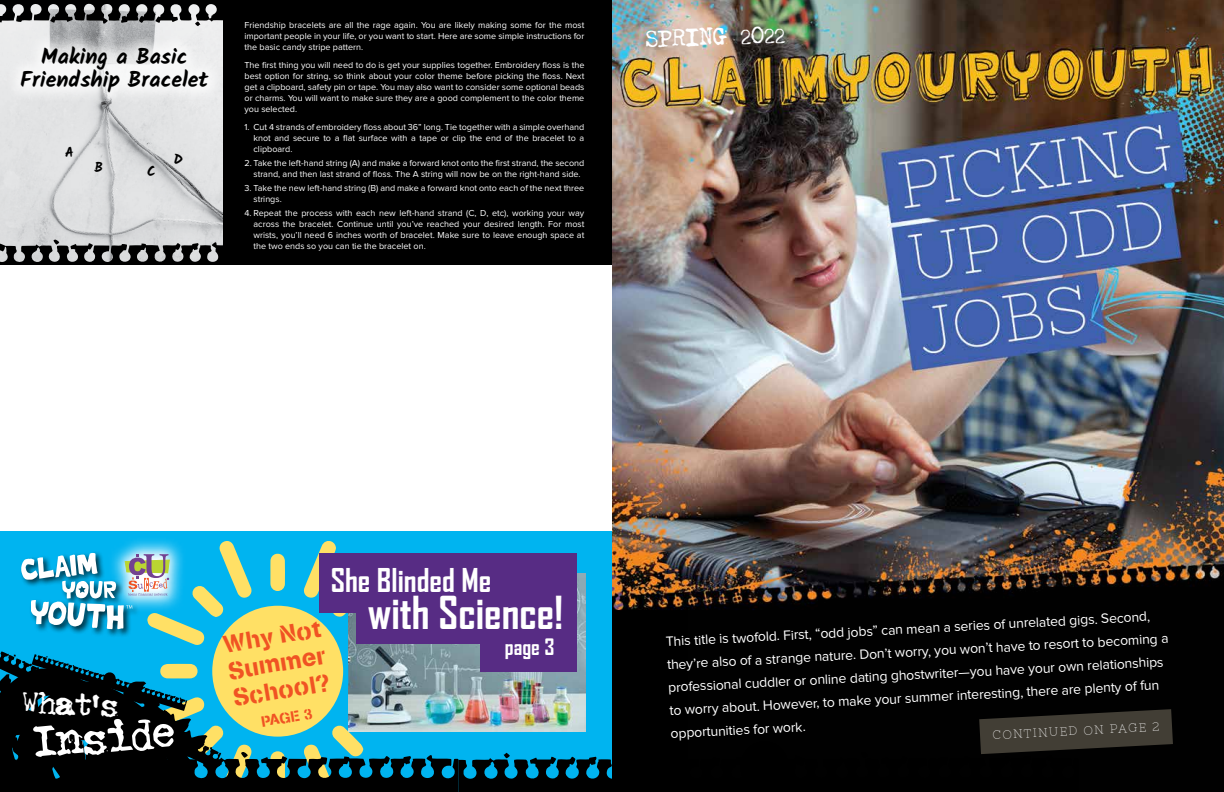
<style>
.page{position:relative;width:1224px;height:792px;background:#fff}
.page>*{position:absolute;margin:0;border:0;box-sizing:border-box;transform-origin:0 0}
.t1{font:46.8px "CU Succeed Alt";color:#fff}
.t2{font:700 43.5px "Agency FB";color:#fff}
.t3{font:32.9px "CU Succeed Alt";color:#fff}
.t4{font:700 31.4px "Agency FB";color:#fff}
.t5{font:28px "CU Succeed Alt";color:#fff}
.t6{font:24.3px/27.2px "Stencilia A";color:#f05323}
.t7{font:700 21.9px/23px "Kalam";color:#000;text-align:center}
.t8{font:700 21.7px "Agency FB";color:#fff}
.t9{font:15px "Stencilia A";color:#f05323}
.t10{font:14px/23px "Proxima Nova";color:#fff}
.t11{font:700 13.7px "Kalam";color:#000}
.t12{font:12px "Nixie One";color:#fff}
.t13{font:9px/11px "Proxima Nova";color:#fff;text-align:justify}
</style>
<div class="page">
<div style="left:0;top:516px;width:688px;height:276px;background:#00b4f0"></div>
<div style="left:0;top:0;width:612px;height:265px;background:#000"></div>
<img style="left:0;top:36px;width:222px;height:195px">
<svg style="left:0;top:3px;width:223px;height:33px"></svg>
<svg style="left:0;top:231px;width:223px;height:31px"></svg>
<img style="left:612px;top:0;width:612px;height:792px">
<img style="left:0;top:540px;width:1173px;height:252px">
<div style="left:0;top:265px;width:612px;height:266px;background:#fff"></div>
<div style="left:4px;top:30px;width:221px;height:79px;background:#fff;opacity:.75"></div>
<h3 class="t7" style="left:20px;top:45px;width:190px">Making a Basic<br>Friendship Bracelet</h3>
<h3 class="t11" style="left:65px;top:144px;width:10px">A</h3>
<h3 class="t11" style="left:94px;top:159px;width:10px">B</h3>
<h3 class="t11" style="left:147px;top:163px;width:10px">C</h3>
<h3 class="t11" style="left:174px;top:152px;width:11px">D</h3>
<p class="t13" style="left:245px;top:20px;width:341px">Friendship bracelets are all the rage again. You are likely making some for the most important people in your life, or you want to start. Here are some simple instructions for the basic candy stripe pattern.</p>
<p class="t13" style="left:245px;top:60px;width:341px">The first thing you will need to do is get your supplies together. Embroidery floss is the best option for string, so think about your color theme before picking the floss. Next get a clipboard, safety pin or tape. You may also want to consider some optional beads or charms. You will want to make sure they are a good complement to the color theme you selected.</p>
<p class="t13" style="left:254px;top:122px;width:332px;text-indent:-9px">1. Cut 4 strands of embroidery floss about 36” long. Tie together with a simple overhand knot and secure to a flat surface with a tape or clip the end of the bracelet to a clipboard.</p>
<p class="t13" style="left:245px;top:158px;width:341px;text-align:center">2. Take the left-hand string (A) and make a forward knot onto the first strand, the second strand, and then last strand of floss. The A string will now be on the right-hand side.</p>
<p class="t13" style="left:254px;top:183px;width:332px;text-indent:-9px">3. Take the new left-hand string (B) and make a forward knot onto each of the next three strings.</p>
<p class="t13" style="left:254px;top:208px;width:332px;text-indent:-9px">4. Repeat the process with each new left-hand strand (C, D, etc), working your way across the bracelet. Continue until you’ve reached your desired length. For most wrists, you’ll need 6 inches worth of bracelet. Make sure to leave enough space at the two ends so you can tie the bracelet on.</p>
<h3 class="t5" style="left:644px;top:28px;width:142px;rotate:-2deg">SPRING 2022</h3>
<h3 class="t3" style="left:23px;top:689px;width:103px;rotate:1deg">What's</h3>
<h1 class="t1" style="left:31px;top:724px;width:142px;rotate:-6deg">Inside</h1>
<h3 class="t4" style="left:331px;top:561px;width:162px">She Blinded Me</h3>
<h2 class="t2" style="left:368px;top:586px;width:197px">with Science!</h2>
<h3 class="t6" style="left:222px;top:631px;width:101px;rotate:-9deg">Why Not</h3>
<h3 class="t8" style="left:505px;top:634px;width:51px">page 3</h3>
<h3 class="t6" style="left:226px;top:658px;width:100px;rotate:-9deg">Summer<br>School?</h3>
<h3 class="t9" style="left:260px;top:713px;width:53px;rotate:-9deg">PAGE 3</h3>
<p class="t10" style="left:665px;top:631px;width:504px;rotate:-3deg">This title is twofold. First, “odd jobs” can mean a series of unrelated gigs. Second, they’re also of a strange nature. Don’t worry, you won’t have to resort to becoming a professional cuddler or online dating ghostwriter—you have your own relationships to worry about. However, to make your summer interesting, there are plenty of fun opportunities for work.</p>
<h3 class="t12" style="left:992px;top:728px;width:169px;rotate:-3deg">CONTINUED ON PAGE 2</h3>
</div>
